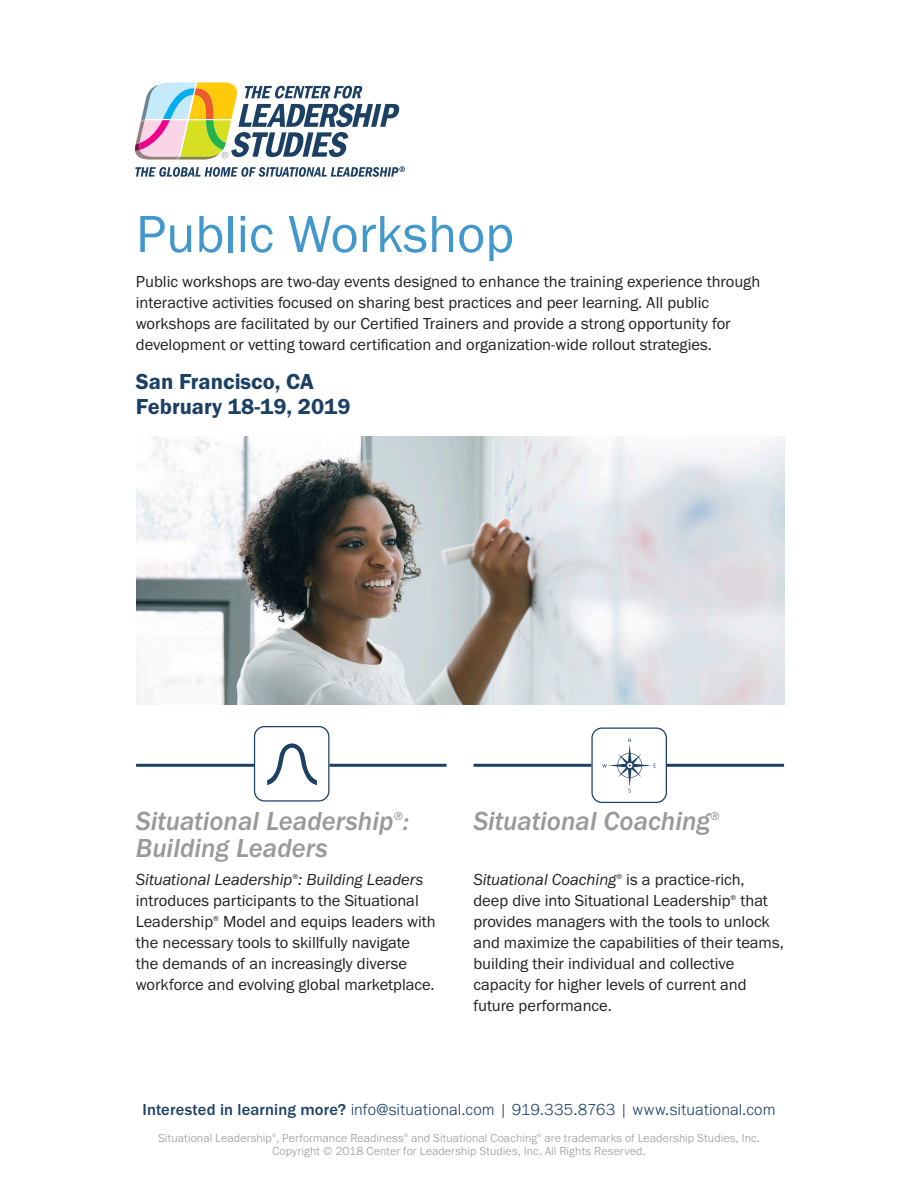
<style>
.page{position:relative;width:918px;height:1188px;background:#fff}
.page>*{position:absolute;margin:0;border:0;box-sizing:border-box;transform-origin:0 0}
.t1{font:54px "Franklin Gothic URW Boo";color:#4298cd}
.t2{font:27px/27px "Franklin Gothic URW Med Ita";color:#989999}
.Body_Sans{font:22.5px "Franklin Gothic URW Dem";color:#1b4064}
.Body_Sans-2{font:16.5px/21px "Franklin Gothic URW Boo";color:#231f20}
.t3{font:300 16.5px "Franklin Gothic URW";letter-spacing:.005em;color:#1b4064}
.Body_Sans-3{font:16.5px "Franklin Gothic URW Boo Ita";color:#231f20}
.t4{font:300 12px/13.5px "Franklin Gothic URW";letter-spacing:.01em;color:#989999}
.Body_Sans-4{font:7.35px "Franklin Gothic URW Boo Ita";color:#231f20}
.Body_Sans-5{font:7.35px "Franklin Gothic URW Boo";color:#231f20}
.t5{font:300 5.4px "Franklin Gothic URW";color:#989999}
.s1{font-weight:500}
</style>
<div class="page">
<svg style="left:135px;top:82px;width:264px;height:78px"></svg>
<svg style="left:135px;top:166px;width:270px;height:11px"></svg>
<svg style="left:591px;top:728px;width:76px;height:75px"></svg>
<hr style="left:667px;top:764px;width:117px;height:3px;background:#1b4064">
<hr style="left:474px;top:764px;width:117px;height:3px;background:#1b4064">
<svg style="left:254px;top:726px;width:75px;height:76px"></svg>
<hr style="left:329px;top:764px;width:118px;height:3px;background:#1b4064">
<hr style="left:136px;top:764px;width:118px;height:3px;background:#1b4064">
<img style="left:136px;top:436px;width:648px;height:269px">
<h1 class="t1" style="left:136px;top:201px;width:380px">Public Workshop</h1>
<p class="Body_Sans-2" style="left:136px;top:270px;width:626px">Public workshops are two-day events designed to enhance the training experience through interactive activities focused on sharing best practices and peer learning. All public workshops are facilitated by our Certified Trainers and provide a strong opportunity for development or vetting toward certification and organization-wide rollout strategies.</p>
<p class="Body_Sans" style="left:136px;top:367px;width:180px">San Francisco, CA</p>
<p class="Body_Sans" style="left:136px;top:393px;width:216px">February 18-19, 2019</p>
<h3 class="t2" style="left:136px;top:807px;width:275px">Situational Leadership<sup>®</sup>:<br>Building Leaders</h3>
<p class="Body_Sans-3" style="left:136px;top:869px;width:289px">Situational Leadership : Building Leaders</p>
<p class="Body_Sans-4" style="left:292px;top:872px;width:7px">®</p>
<p class="Body_Sans-2" style="left:136px;top:890px;width:284px">introduces participants to the Situational<br>Leadership</p>
<p class="Body_Sans-5" style="left:213px;top:914px;width:7px">®</p>
<p class="Body_Sans-2" style="left:136px;top:911px;width:301px;text-indent:87px">Model and equips leaders with the necessary tools to skillfully navigate the demands of an increasingly diverse workforce and evolving global marketplace.</p>
<h2 class="t2" style="left:473px;top:807px;width:248px">Situational Coaching<sup>®</sup></h2>
<p class="Body_Sans-3" style="left:473px;top:869px;width:145px">Situational Coaching</p>
<p class="Body_Sans-4" style="left:616px;top:872px;width:7px">®</p>
<p class="Body_Sans-2" style="left:473px;top:869px;width:273px;text-indent:153px">is a practice-rich, deep dive into Situational Leadership</p>
<p class="Body_Sans-5" style="left:731px;top:893px;width:7px">®</p>
<p class="Body_Sans-2" style="left:473px;top:890px;width:312px;text-indent:267px">that provides managers with the tools to unlock and maximize the capabilities of their teams, building their individual and collective capacity for higher levels of current and future performance.</p>
<p class="t3" style="left:142px;top:1099px;width:635px"><span class="s1">Interested in learning more?</span> info@situational.com | 919.335.8763 | www.situational.com</p>
<p class="t5" style="left:272px;top:1132px;width:6px">®</p>
<p class="t5" style="left:404px;top:1132px;width:6px">®</p>
<p class="t4" style="left:411px;top:1131px;width:128px">and Situational Coaching</p>
<p class="t5" style="left:537px;top:1132px;width:6px">®</p>
<p class="t4" style="left:158px;top:1131px;width:247px">Situational Leadership , Performance Readiness</p>
<p class="t4" style="left:272px;top:1131px;width:489px;text-indent:272px">are trademarks of Leadership Studies, Inc.<br>Copyright © 2018 Center for Leadership Studies, Inc. All Rights Reserved.</p>
</div>
